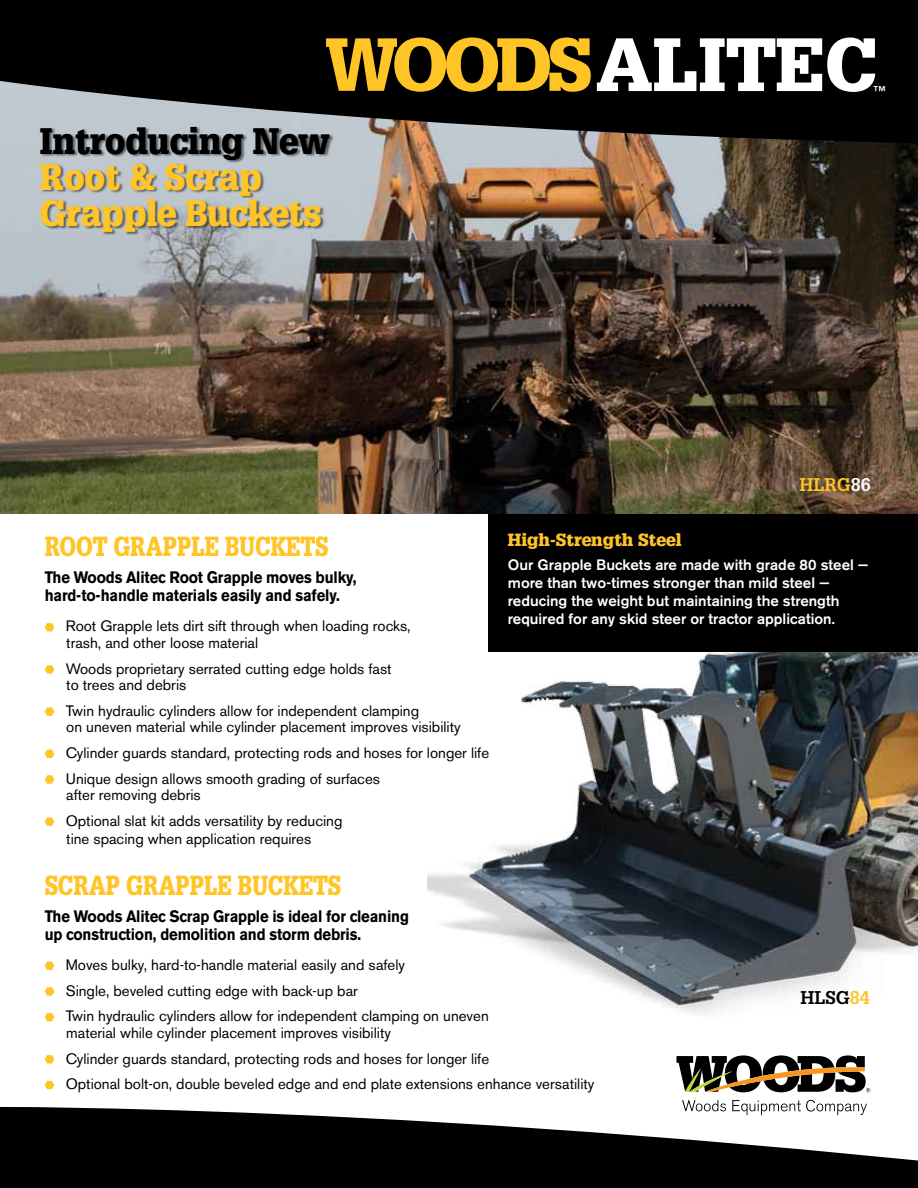
<style>
.page{position:relative;width:918px;height:1188px;background:#fff}
.page>*{position:absolute;margin:0;border:0;box-sizing:border-box;transform-origin:0 0}
.t1{font:900 36px/36px "Glypha";letter-spacing:-.01em;color:#ffc425;scale:.95 1}
.t2{font:900 36px "Glypha";letter-spacing:-.01em;color:#000;scale:.95 1}
.t3{font:900 27px "Glypha";color:#ffc425;scale:.8 1}
.t4{font:700 18px "Glypha";color:#ffc425}
.t5{font:700 18px "Glypha";color:#000}
.t6{font:900 17.25px "Glypha";color:#ffc425}
.t7{font:700 16.5px/18px "Akzidenz Grotesk BE";letter-spacing:-.01em;color:#000;scale:.9 1}
.t8{font:15px/25.7px "Akzidenz Grotesk BE";color:#000}
.t9{font:500 15px/18px "Akzidenz Grotesk BE";color:#fff}
.t10{font:900 12.6px "Glypha";color:#fff}
.s1{color:#fff}
.s2{color:#ffc425}
</style>
<div class="page">
<img style="left:427px;top:652px;width:491px;height:362px">
<div style="left:488px;top:508px;width:430px;height:144px;background:#000"></div>
<img style="left:0;top:145px;width:918px;height:368px">
<svg style="left:676px;top:1055px;width:194px;height:37px"></svg>
<svg style="left:0;top:0;width:918px;height:145px;background:#202121"></svg>
<svg style="left:0;top:1099px;width:918px;height:89px;fill:#000"></svg>
<svg style="left:45px;top:623px;width:9px;height:8px"></svg>
<svg style="left:45px;top:665px;width:9px;height:9px"></svg>
<svg style="left:45px;top:707px;width:9px;height:9px"></svg>
<svg style="left:45px;top:750px;width:9px;height:8px"></svg>
<svg style="left:45px;top:775px;width:9px;height:9px"></svg>
<svg style="left:45px;top:817px;width:9px;height:9px"></svg>
<svg style="left:45px;top:962px;width:9px;height:8px"></svg>
<svg style="left:45px;top:987px;width:9px;height:9px"></svg>
<svg style="left:45px;top:1013px;width:9px;height:8px"></svg>
<svg style="left:45px;top:1055px;width:9px;height:9px"></svg>
<svg style="left:45px;top:1081px;width:9px;height:8px"></svg>
<div style="left:41px;top:127px;width:292px;height:108px;background:#000;opacity:.5"></div>
<svg style="left:326px;top:38px;width:265px;height:54px;background:#9b7716"></svg>
<svg style="left:597px;top:38px;width:278px;height:54px"></svg>
<h1 class="t2" style="left:40px;top:119px;width:307px">Introducing New</h1>
<h1 class="t1" style="left:40px;top:159px;width:299px">Root &amp; Scrap<br>Grapple Buckets</h1>
<p class="t10" style="left:874px;top:83px;width:14px">™</p>
<p class="t4" style="left:800px;top:474px;width:73px">HLRG<span class="s1">86</span></p>
<p class="t6" style="left:508px;top:529px;width:175px">High-Strength Steel</p>
<p class="t9" style="left:508px;top:556px;width:362px">Our Grapple Buckets are made with grade 80 steel — more than two-times stronger than mild steel — reducing the weight but maintaining the strength required for any skid steer or tractor application.</p>
<h2 class="t3" style="left:45px;top:530px;width:356px">Root Grapple Buckets</h2>
<p class="t7" style="left:45px;top:569px;width:348px">The Woods Alitec Root Grapple moves bulky, hard-to-handle materials easily and safely.</p>
<p class="t8" style="left:66px;top:618px;width:347px;line-height:16.5px">Root Grapple lets dirt sift through when loading rocks, trash, and other loose material</p>
<p class="t8" style="left:66px;top:660px;width:327px;line-height:16.5px">Woods proprietary serrated cutting edge holds fast to trees and debris</p>
<p class="t8" style="left:66px;top:702px;width:396px;line-height:16.5px">Twin hydraulic cylinders allow for independent clamping<br>on uneven material while cylinder placement improves visibility</p>
<p class="t8" style="left:66px;top:740px;width:425px">Cylinder guards standard, protecting rods and hoses for longer life<br>Unique design allows smooth grading of surfaces</p>
<p class="t8" style="left:66px;top:782px;width:278px">after removing debris<br>Optional slat kit adds versatility by reducing</p>
<p class="t8" style="left:66px;top:826px;width:246px">tine spacing when application requires</p>
<h2 class="t3" style="left:45px;top:869px;width:372px">Scrap Grapple Buckets</h2>
<p class="t7" style="left:45px;top:907px;width:406px">The Woods Alitec Scrap Grapple is ideal for cleaning up construction, demolition and storm debris.</p>
<p class="t8" style="left:66px;top:952px;width:425px">Moves bulky, hard-to-handle material easily and safely<br>Single, beveled cutting edge with back-up bar<br>Twin hydraulic cylinders allow for independent clamping on uneven</p>
<p class="t8" style="left:66px;top:1020px;width:530px">material while cylinder placement improves visibility<br>Cylinder guards standard, protecting rods and hoses for longer life<br>Optional bolt-on, double beveled edge and end plate extensions enhance versatility</p>
<p class="t5" style="left:801px;top:986px;width:71px">HLSG<span class="s2">84</span></p>
</div>
